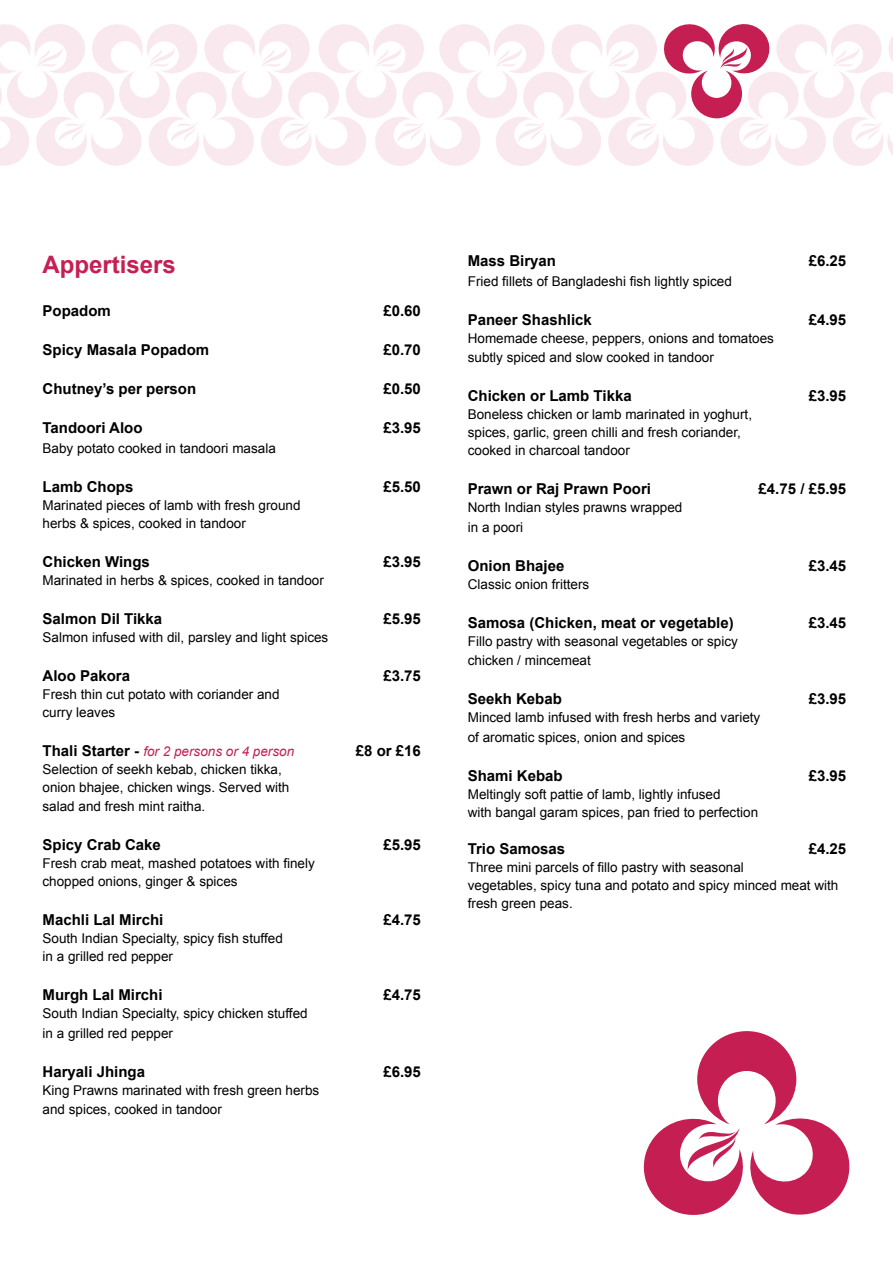
<style>
.page{position:relative;width:893px;height:1263px;background:#fff}
.page>*{position:absolute;margin:0;border:0;box-sizing:border-box;transform-origin:0 0}
.t1{font:700 24px "Arial";color:#c51f53}
.t2{font:700 15px "Arial";color:#000}
.t3{font:13.5px/18px "Arial";color:#000}
.t4{font:italic 13.5px "Arial";color:#c51f53}
.s1{font-weight:700;font-style:normal;font-size:15px;color:#000}
</style>
<div class="page">
<svg style="left:0;top:24px;width:893px;height:142px"></svg>
<svg style="left:663px;top:1205px;width:167px;height:10px"></svg>
<svg style="left:643px;top:1031px;width:207px;height:174px"></svg>
<h1 class="t1" style="left:43px;top:248px;width:135px">Appertisers</h1>
<p class="t2" style="left:43px;top:301px;width:70px">Popadom</p>
<p class="t2" style="left:383px;top:301px;width:39px">£0.60</p>
<p class="t2" style="left:43px;top:340px;width:168px">Spicy Masala Popadom</p>
<p class="t2" style="left:383px;top:340px;width:39px">£0.70</p>
<p class="t2" style="left:43px;top:379px;width:155px">Chutney’s per person</p>
<p class="t2" style="left:383px;top:379px;width:39px">£0.50</p>
<p class="t2" style="left:43px;top:418px;width:101px">Tandoori Aloo</p>
<p class="t2" style="left:383px;top:418px;width:39px">£3.95</p>
<p class="t3" style="left:43px;top:439px;width:235px">Baby potato cooked in tandoori masala</p>
<p class="t2" style="left:43px;top:476px;width:92px">Lamb Chops</p>
<p class="t2" style="left:383px;top:476px;width:39px">£5.50</p>
<p class="t3" style="left:43px;top:496px;width:260px">Marinated pieces of lamb with fresh ground herbs &amp; spices, cooked in tandoor</p>
<p class="t2" style="left:43px;top:551px;width:109px">Chicken Wings</p>
<p class="t2" style="left:383px;top:551px;width:39px">£3.95</p>
<p class="t3" style="left:43px;top:571px;width:283px">Marinated in herbs &amp; spices, cooked in tandoor</p>
<p class="t2" style="left:43px;top:608px;width:121px">Salmon Dil Tikka</p>
<p class="t2" style="left:383px;top:608px;width:39px">£5.95</p>
<p class="t3" style="left:43px;top:628px;width:287px">Salmon infused with dil, parsley and light spices</p>
<p class="t2" style="left:43px;top:665px;width:89px">Aloo Pakora</p>
<p class="t2" style="left:383px;top:665px;width:39px">£3.75</p>
<p class="t3" style="left:43px;top:685px;width:239px">Fresh thin cut potato with coriander and curry leaves</p>
<p class="t4" style="left:43px;top:742px;width:253px"><span class="s1">Thali Starter -</span> for 2 persons or 4 person</p>
<p class="t2" style="left:356px;top:740px;width:67px">£8 or £16</p>
<p class="t3" style="left:43px;top:760px;width:248px">Selection of seekh kebab, chicken tikka, onion bhajee, chicken wings. Served with</p>
<p class="t3" style="left:43px;top:797px;width:164px">salad and fresh mint raitha.</p>
<p class="t2" style="left:43px;top:835px;width:120px">Spicy Crab Cake</p>
<p class="t2" style="left:383px;top:835px;width:39px">£5.95</p>
<p class="t3" style="left:43px;top:854px;width:274px">Fresh crab meat, mashed potatoes with finely chopped onions, ginger &amp; spices</p>
<p class="t2" style="left:43px;top:910px;width:122px">Machli Lal Mirchi</p>
<p class="t2" style="left:383px;top:910px;width:39px">£4.75</p>
<p class="t3" style="left:43px;top:929px;width:242px">South Indian Specialty, spicy fish stuffed in a grilled red pepper</p>
<p class="t2" style="left:43px;top:985px;width:122px">Murgh Lal Mirchi</p>
<p class="t2" style="left:383px;top:985px;width:39px">£4.75</p>
<p class="t3" style="left:43px;top:1004px;width:267px;line-height:19.5px">South Indian Specialty, spicy chicken stuffed in a grilled red pepper</p>
<p class="t2" style="left:43px;top:1061px;width:104px">Haryali Jhinga</p>
<p class="t2" style="left:383px;top:1061px;width:39px">£6.95</p>
<p class="t3" style="left:43px;top:1080px;width:278px;line-height:19.5px">King Prawns marinated with fresh green herbs and spices, cooked in tandoor</p>
<p class="t2" style="left:468px;top:251px;width:90px">Mass Biryan</p>
<p class="t2" style="left:809px;top:251px;width:39px">£6.25</p>
<p class="t3" style="left:468px;top:272px;width:266px">Fried fillets of Bangladeshi fish lightly spiced</p>
<p class="t2" style="left:468px;top:309px;width:126px">Paneer Shashlick</p>
<p class="t2" style="left:809px;top:309px;width:39px">£4.95</p>
<p class="t3" style="left:468px;top:328px;width:308px;line-height:19.5px">Homemade cheese, peppers, onions and tomatoes subtly spiced and slow cooked in tandoor</p>
<p class="t2" style="left:468px;top:386px;width:165px">Chicken or Lamb Tikka</p>
<p class="t2" style="left:809px;top:386px;width:39px">£3.95</p>
<p class="t3" style="left:468px;top:405px;width:286px">Boneless chicken or lamb marinated in yoghurt, spices, garlic, green chilli and fresh coriander, cooked in charcoal tandoor</p>
<p class="t2" style="left:468px;top:479px;width:185px">Prawn or Raj Prawn Poori</p>
<p class="t2" style="left:759px;top:479px;width:89px">£4.75 / £5.95</p>
<p class="t3" style="left:468px;top:498px;width:216px;line-height:19.5px">North Indian styles prawns wrapped in a poori</p>
<p class="t2" style="left:468px;top:555px;width:98px">Onion Bhajee</p>
<p class="t2" style="left:809px;top:555px;width:39px">£3.45</p>
<p class="t3" style="left:468px;top:575px;width:123px">Classic onion fritters</p>
<p class="t2" style="left:468px;top:612px;width:267px">Samosa (Chicken, meat or vegetable)</p>
<p class="t2" style="left:809px;top:612px;width:39px">£3.45</p>
<p class="t3" style="left:468px;top:631px;width:272px;line-height:19.5px">Fillo pastry with seasonal vegetables or spicy chicken / mincemeat</p>
<p class="t2" style="left:468px;top:689px;width:96px">Seekh Kebab</p>
<p class="t2" style="left:809px;top:689px;width:39px">£3.95</p>
<p class="t3" style="left:468px;top:708px;width:294px;line-height:19.5px">Minced lamb infused with fresh herbs and variety of aromatic spices, onion and spices</p>
<p class="t2" style="left:468px;top:765px;width:97px">Shami Kebab</p>
<p class="t2" style="left:809px;top:765px;width:39px">£3.95</p>
<p class="t3" style="left:468px;top:785px;width:292px">Meltingly soft pattie of lamb, lightly infused<br>with bangal garam spices, pan fried to perfection</p>
<p class="t2" style="left:468px;top:839px;width:99px">Trio Samosas</p>
<p class="t2" style="left:809px;top:839px;width:39px">£4.25</p>
<p class="t3" style="left:468px;top:858px;width:372px">Three mini parcels of fillo pastry with seasonal<br>vegetables, spicy tuna and potato and spicy minced meat with fresh green peas.</p>
</div>
